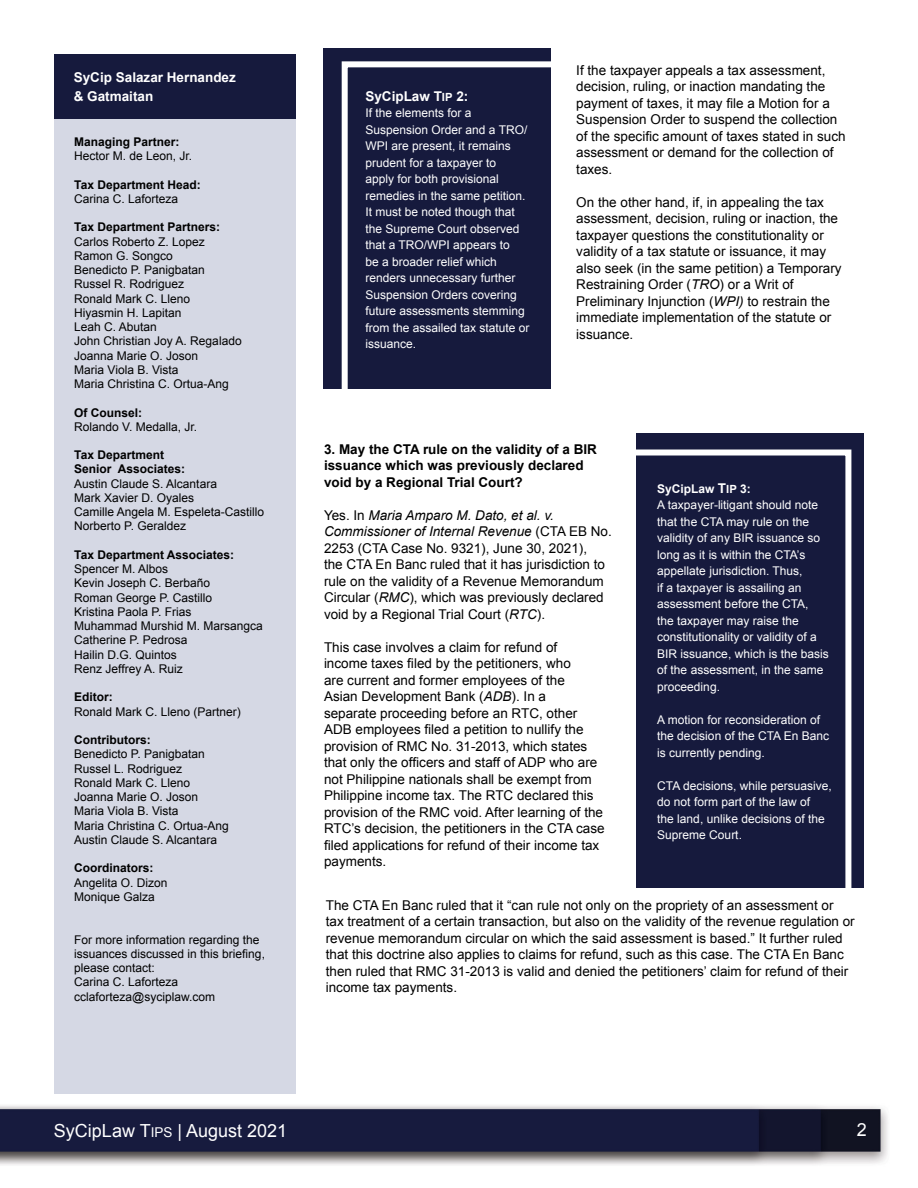
<style>
.page{position:relative;width:918px;height:1188px;background:#fff}
.page>*{position:absolute;margin:0;border:0;box-sizing:border-box;transform-origin:0 0}
.t1{font:18px "Arial";color:#fff}
.t2{font:13.5px/16.5px "Arial";color:#000}
.t3{font:700 13.5px/16.5px "Arial";color:#000}
.t4{font:700 13.5px/19.5px "Arial";color:#fff}
.t5{font:12px/14.2px "Arial";color:#000}
.t6{font:12px/16.5px "Arial";color:#fff}
.t7{font:700 12px/14.2px "Arial";color:#000}
.s1{font-size:11.25px}
.s2{font-style:italic}
.s3{font-weight:700}
.s4{font-weight:700;font-size:13.5px}
.s5{font-weight:700;font-size:11.25px}
.s6{font-size:13.5px}
</style>
<div class="page">
<img style="left:0;top:48px;width:888px;height:1117px">
<div style="left:54px;top:90px;width:242px;height:1004px;background:#d5d8e4"></div>
<div style="left:54px;top:55px;width:242px;height:64px;background:#161a3d"></div>
<div style="left:323px;top:49px;width:228px;height:340px;background:#161a3d"></div>
<div style="left:342px;top:61px;width:218px;height:339px;border:6px solid #fff"></div>
<div style="left:637px;top:433px;width:227px;height:454px;background:#161a3d"></div>
<div style="left:625px;top:450px;width:226px;height:445px;border:6px solid #fff"></div>
<p class="t4" style="left:74px;top:68px;width:164px">SyCip Salazar Hernandez &amp; Gatmaitan</p>
<p class="t7" style="left:74px;top:135px;width:107px">Managing Partner:</p>
<p class="t5" style="left:74px;top:149px;width:120px">Hector M. de Leon, Jr.</p>
<p class="t7" style="left:74px;top:178px;width:128px">Tax Department Head:</p>
<p class="t5" style="left:74px;top:192px;width:106px">Carina C. Laforteza</p>
<p class="t7" style="left:74px;top:220px;width:147px">Tax Department Partners:</p>
<p class="t5" style="left:74px;top:234px;width:169px">Carlos Roberto Z. Lopez<br>Ramon G. Songco<br>Benedicto P. Panigbatan<br>Russel R. Rodriguez<br>Ronald Mark C. Lleno<br>Hiyasmin H. Lapitan<br>Leah C. Abutan<br>John Christian Joy A. Regalado<br>Joanna Marie O. Joson<br>Maria Viola B. Vista<br>Maria Christina C. Ortua-Ang</p>
<p class="t7" style="left:74px;top:406px;width:70px">Of Counsel:</p>
<p class="t5" style="left:74px;top:420px;width:124px">Rolando V. Medalla, Jr.</p>
<p class="t7" style="left:74px;top:448px;width:112px">Tax Department<br>Senior Associates:</p>
<p class="t5" style="left:74px;top:477px;width:192px">Austin Claude S. Alcantara<br>Mark Xavier D. Oyales<br>Camille Angela M. Espeleta-Castillo<br>Norberto P. Geraldez</p>
<p class="t7" style="left:74px;top:548px;width:162px">Tax Department Associates:</p>
<p class="t5" style="left:74px;top:562px;width:190px">Spencer M. Albos<br>Kevin Joseph C. Berbaño<br>Roman George P. Castillo<br>Kristina Paola P. Frias<br>Muhammad Murshid M. Marsangca<br>Catherine P. Pedrosa<br>Hailin D.G. Quintos<br>Renz Jeffrey A. Ruiz</p>
<p class="t7" style="left:74px;top:690px;width:40px">Editor:</p>
<p class="t5" style="left:74px;top:704px;width:168px">Ronald Mark C. Lleno (Partner)</p>
<p class="t7" style="left:74px;top:733px;width:78px">Contributors:</p>
<p class="t5" style="left:74px;top:747px;width:156px">Benedicto P. Panigbatan<br>Russel L. Rodriguez<br>Ronald Mark C. Lleno<br>Joanna Marie O. Joson<br>Maria Viola B. Vista<br>Maria Christina C. Ortua-Ang<br>Austin Claude S. Alcantara</p>
<p class="t7" style="left:74px;top:861px;width:81px">Coordinators:</p>
<p class="t5" style="left:74px;top:875px;width:95px">Angelita O. Dizon<br>Monique Galza</p>
<p class="t5" style="left:74px;top:932px;width:192px">For more information regarding the issuances discussed in this briefing, please contact:<br>Carina C. Laforteza cclaforteza@syciplaw.com</p>
<p class="t4" style="left:365px;top:87px;width:104px">SyCipLaw T<span class="s1">IP</span> 2:</p>
<p class="t6" style="left:365px;top:105px;width:166px">If the elements for a<br>Suspension Order and a TRO/<br>WPI are present, it remains prudent for a taxpayer to<br>apply for both provisional remedies in the same petition.<br>It must be noted though that the Supreme Court observed that a TRO/WPI appears to<br>be a broader relief which renders unnecessary further<br>Suspension Orders covering future assessments stemming from the assailed tax statute or issuance.</p>
<p class="t2" style="left:576px;top:62px;width:271px">If the taxpayer appeals a tax assessment, decision, ruling, or inaction mandating the payment of taxes, it may file a Motion for a Suspension Order to suspend the collection of the specific amount of taxes stated in such assessment or demand for the collection of taxes.</p>
<p class="t2" style="left:576px;top:194px;width:267px">On the other hand, if, in appealing the tax assessment, decision, ruling or inaction, the taxpayer questions the constitutionality or validity of a tax statute or issuance, it may also seek (in the same petition) a Temporary Restraining Order (<span class="s2">TRO</span>) or a Writ of Preliminary Injunction (<span class="s2">WPI)</span> to restrain the immediate implementation of the statute or issuance.</p>
<p class="t3" style="left:324px;top:441px;width:275px">3. May the CTA rule on the validity of a BIR issuance which was previously declared void by a Regional Trial Court?</p>
<p class="t2" style="left:324px;top:507px;width:289px">Yes. In <span class="s2">Maria Amparo M. Dato, et al. v.<br>Commissioner of Internal Revenue</span> (CTA EB No.<br>2253 (CTA Case No. 9321), June 30, 2021),<br>the CTA En Banc ruled that it has jurisdiction to rule on the validity of a Revenue Memorandum Circular (<span class="s2">RMC</span>), which was previously declared void by a Regional Trial Court (<span class="s2">RTC</span>).</p>
<p class="t2" style="left:324px;top:639px;width:282px">This case involves a claim for refund of<br>income taxes filed by the petitioners, who<br>are current and former employees of the<br>Asian Development Bank (<span class="s2">ADB</span>). In a<br>separate proceeding before an RTC, other ADB employees filed a petition to nullify the provision of RMC No. 31-2013, which states that only the officers and staff of ADP who are not Philippine nationals shall be exempt from Philippine income tax. The RTC declared this provision of the RMC void. After learning of the RTC’s decision, the petitioners in the CTA case filed applications for refund of their income tax payments.</p>
<p class="t6" style="left:657px;top:480px;width:173px"><span class="s3">SyCipLaw</span> <span class="s4">T</span><span class="s5">IP</span> <span class="s3">3:<br></span>A taxpayer-litigant should note that the CTA may rule on the validity of any BIR issuance so long as it is within the CTA’s appellate jurisdiction. Thus,<br>if a taxpayer is assailing an assessment before the CTA,<br>the taxpayer may raise the constitutionality or validity of a<br>BIR issuance, which is the basis of the assessment, in the same proceeding.</p>
<p class="t6" style="left:657px;top:711px;width:173px">A motion for reconsideration of the decision of the CTA En Banc is currently pending.</p>
<p class="t6" style="left:657px;top:777px;width:176px">CTA decisions, while persuasive, do not form part of the law of<br>the land, unlike decisions of the<br>Supreme Court.</p>
<p class="t2" style="left:326px;top:897px;width:531px">The CTA En Banc ruled that it “can rule not only on the propriety of an assessment or tax treatment of a certain transaction, but also on the validity of the revenue regulation or revenue memorandum circular on which the said assessment is based.” It further ruled that this doctrine also applies to claims for refund, such as this case. The CTA En Banc then ruled that RMC 31-2013 is valid and denied the petitioners’ claim for refund of their income tax payments.</p>
<h1 class="t1" style="left:54px;top:1118px;width:235px">SyCipLaw T<span class="s6">IPS</span> | August 2021</h1>
<h1 class="t1" style="left:857px;top:1118px;width:12px">2</h1>
</div>
